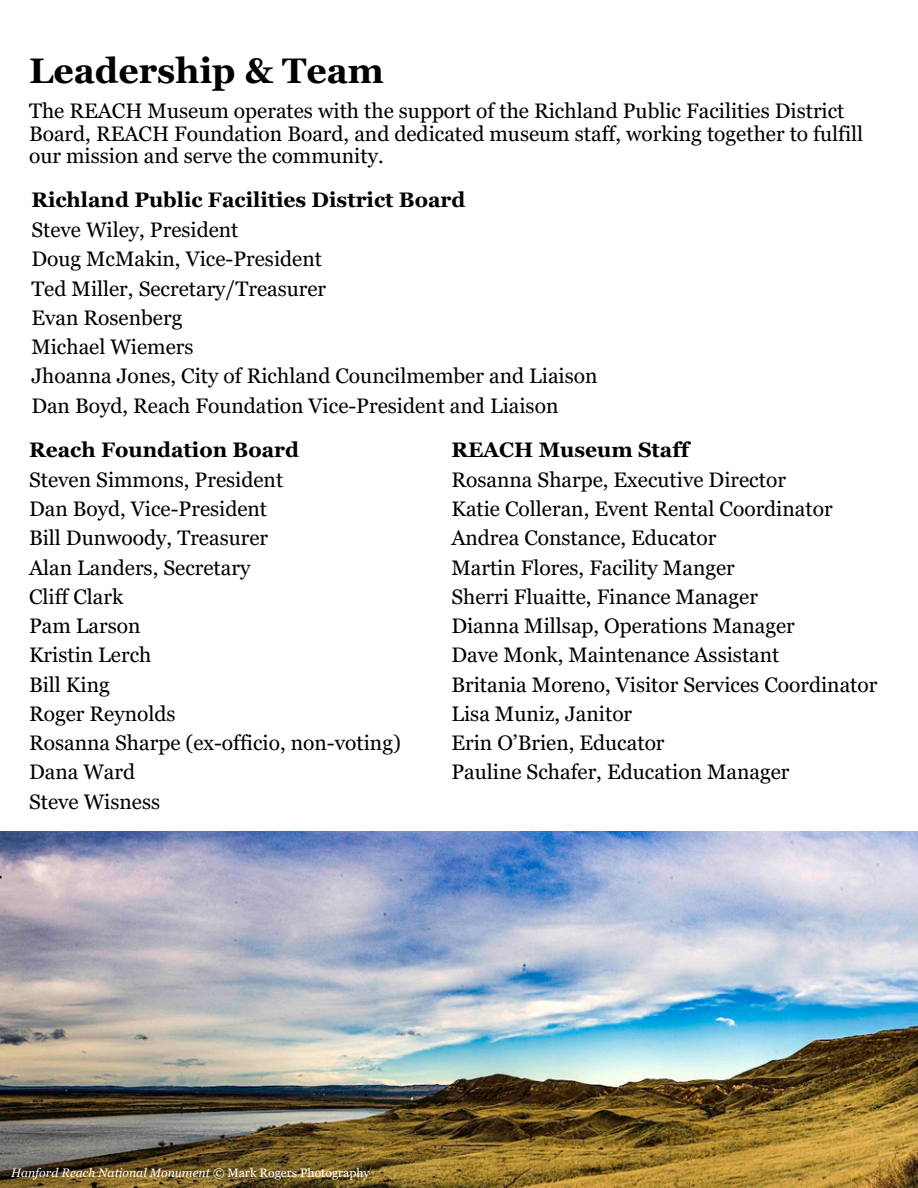
<style>
.page{position:relative;width:918px;height:1188px;background:#fff}
.page>*{position:absolute;margin:0;border:0;box-sizing:border-box;transform-origin:0 0}
.t1{font:700 35.55px "Georgia Pro";color:#000}
.t2{font:21px/29.2px "Georgia Pro";color:#000}
.t3{font:700 21px "Georgia Pro";color:#000}
.t4{font:italic 12.3px "Georgia Pro";color:#fff}
.s1{font-style:normal}
</style>
<div class="page">
<img style="left:0;top:832px;width:918px;height:356px">
<h3 class="t1" style="left:29px;top:50px;width:357px">Leadership &amp; Team</h3>
<p class="t2" style="left:29px;top:100px;width:836px;line-height:22.5px">The REACH Museum operates with the support of the Richland Public Facilities District<br>Board, REACH Foundation Board, and dedicated museum staff, working together to fulfill our mission and serve the community.</p>
<h3 class="t3" style="left:31px;top:188px;width:436px">Richland Public Facilities District Board</h3>
<h2 class="t2" style="left:31px;top:215px;width:568px">Steve Wiley, President<br>Doug McMakin, Vice-President<br>Ted Miller, Secretary/Treasurer<br>Evan Rosenberg<br>Michael Wiemers<br>Jhoanna Jones, City of Richland Councilmember and Liaison Dan Boyd, Reach Foundation Vice-President and Liaison</h2>
<h3 class="t3" style="left:29px;top:438px;width:272px">Reach Foundation Board</h3>
<h2 class="t2" style="left:29px;top:465px;width:373px">Steven Simmons, President<br>Dan Boyd, Vice-President<br>Bill Dunwoody, Treasurer<br>Alan Landers, Secretary<br>Cliff Clark<br>Pam Larson<br>Kristin Lerch<br>Bill King<br>Roger Reynolds<br>Rosanna Sharpe (ex-officio, non-voting)<br>Dana Ward<br>Steve Wisness</h2>
<h3 class="t3" style="left:451px;top:438px;width:239px">REACH Museum Staff</h3>
<h2 class="t2" style="left:451px;top:465px;width:427px">Rosanna Sharpe, Executive Director<br>Katie Colleran, Event Rental Coordinator Andrea Constance, Educator<br>Martin Flores, Facility Manger<br>Sherri Fluaitte, Finance Manager<br>Dianna Millsap, Operations Manager<br>Dave Monk, Maintenance Assistant<br>Britania Moreno, Visitor Services Coordinator Lisa Muniz, Janitor<br>Erin O’Brien, Educator<br>Pauline Schafer, Education Manager</h2>
<p class="t4" style="left:11px;top:1165px;width:360px">Hanford Reach National Monument <span class="s1">© Mark Rogers Photography</span></p>
</div>
